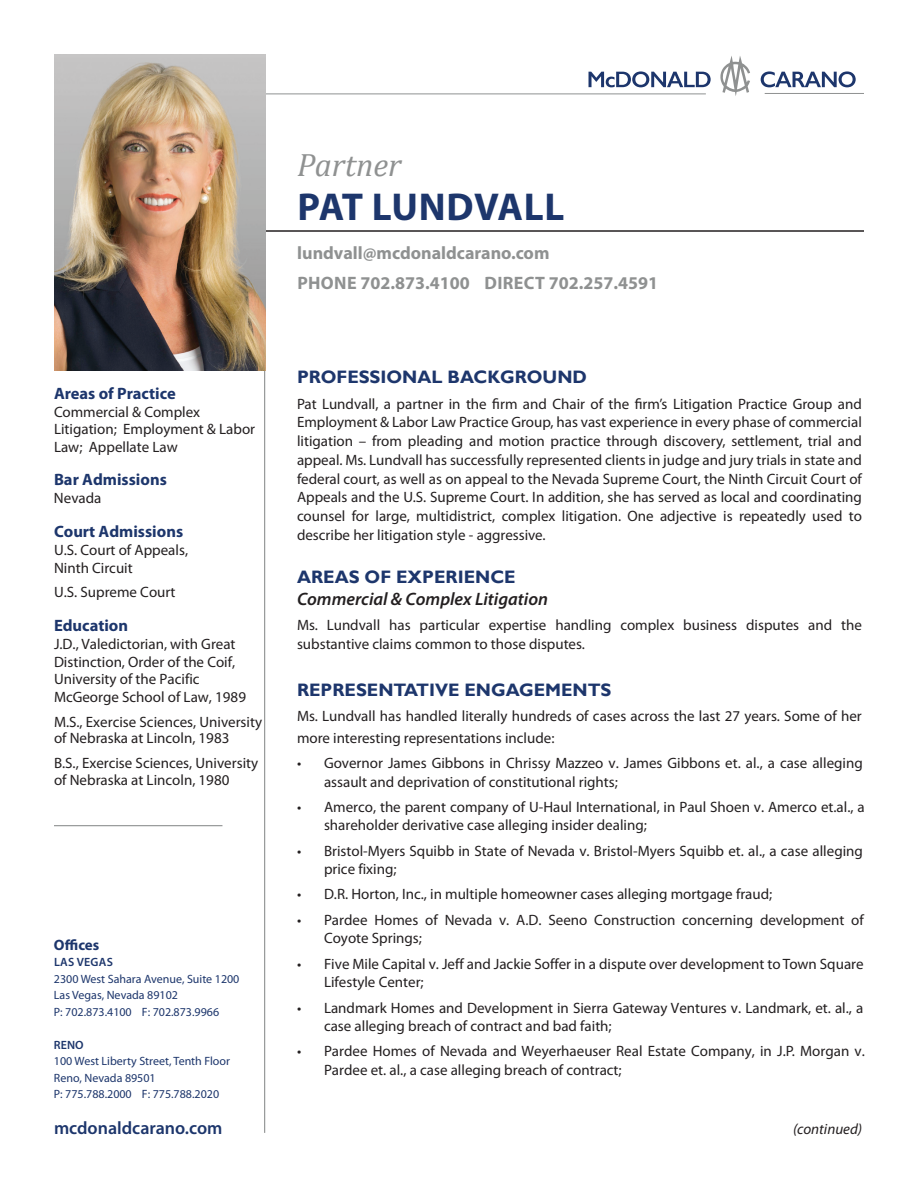
<style>
.page{position:relative;width:918px;height:1188px;background:#fff}
.page>*{position:absolute;margin:0;border:0;box-sizing:border-box;transform-origin:0 0}
.t1{font:700 39px "Myriad Pro";letter-spacing:.015em;color:#1d366c}
.t2{font:italic 32.4px "Cambria";color:#8f9191}
.t3{font:700 18px "Gill Sans";color:#1d366c}
.t4{font:700 18px/30px "Myriad Pro";color:#8f9191}
.t5{font:italic 600 18px "Myriad Pro";color:#231f20}
.t6{font:600 18px "Myriad Pro";color:#1d366c}
.t7{font:700 16.5px "Myriad Pro";color:#1d366c}
.t8{font:15px/18.8px "Myriad Pro";color:#231f20}
.t9{font:italic 15px "Myriad Pro";color:#231f20}
.t10{font:700 15px "Myriad Pro";color:#1d366c}
.t11{font:12px/16.5px "Myriad Pro";color:#1d366c}
.t12{font:600 12px "Myriad Pro";letter-spacing:.02em;color:#1d366c}
</style>
<div class="page">
<hr style="left:63px;top:230px;width:801px;height:2px;background:#231f20">
<hr style="left:264px;top:365px;width:1px;height:768px;background:#8f9191">
<hr style="left:54px;top:825px;width:168px;height:1px;background:#8f9191">
<svg style="left:589px;top:71px;width:122px;height:16px"></svg>
<svg style="left:761px;top:71px;width:95px;height:16px"></svg>
<hr style="left:198px;top:94px;width:508px;height:1px;background:#8f9191">
<hr style="left:765px;top:93px;width:99px;height:1px;background:#8f9191">
<svg style="left:720px;top:56px;width:30px;height:40px"></svg>
<img style="left:54px;top:54px;width:211px;height:317px">
<p class="t7" style="left:54px;top:382px;width:123px">Areas of Practice</p>
<p class="t8" style="left:54px;top:403px;width:203px;line-height:17.7px">Commercial &amp; Complex<br>Litigation; Employment &amp; Labor<br>Law; Appellate Law</p>
<p class="t7" style="left:54px;top:469px;width:114px">Bar Admissions</p>
<p class="t8" style="left:54px;top:489px;width:49px">Nevada</p>
<p class="t7" style="left:54px;top:520px;width:131px">Court Admissions</p>
<p class="t8" style="left:54px;top:541px;width:136px;line-height:17.7px">U.S. Court of Appeals,<br>Ninth Circuit</p>
<p class="t8" style="left:54px;top:583px;width:123px">U.S. Supreme Court</p>
<p class="t7" style="left:54px;top:614px;width:76px">Education</p>
<p class="t8" style="left:54px;top:635px;width:194px;line-height:17.5px">J.D., Valedictorian, with Great<br>Distinction, Order of the Coif,<br>University of the Pacific<br>McGeorge School of Law, 1989</p>
<p class="t8" style="left:54px;top:713px;width:210px;line-height:16.8px">M.S., Exercise Sciences, University of Nebraska at Lincoln, 1983</p>
<p class="t8" style="left:54px;top:754px;width:206px;line-height:16.8px">B.S., Exercise Sciences, University of Nebraska at Lincoln, 1980</p>
<p class="t10" style="left:54px;top:935px;width:47px">Offices</p>
<p class="t12" style="left:54px;top:955px;width:60px">LAS VEGAS</p>
<p class="t11" style="left:54px;top:970px;width:187px">2300 West Sahara Avenue, Suite 1200<br>Las Vegas, Nevada 89102<br>P: 702.873.4100 F: 702.873.9966</p>
<p class="t12" style="left:54px;top:1037px;width:31px">RENO</p>
<p class="t11" style="left:54px;top:1053px;width:178px">100 West Liberty Street, Tenth Floor<br>Reno, Nevada 89501<br>P: 775.788.2000 F: 775.788.2020</p>
<p class="t6" style="left:54px;top:1116px;width:170px">mcdonaldcarano.com</p>
<h2 class="t2" style="left:297px;top:142px;width:106px">Partner</h2>
<h1 class="t1" style="left:298px;top:181px;width:268px">PAT LUNDVALL</h1>
<p class="t4" style="left:297px;top:237px;width:362px">lundvall@mcdonaldcarano.com<br>PHONE 702.873.4100 DIRECT 702.257.4591</p>
<p class="t3" style="left:297px;top:366px;width:292px">PROFESSIONAL BACKGROUND</p>
<p class="t8" style="left:297px;top:394px;width:566px;text-align:justify">Pat Lundvall, a partner in the firm and Chair of the firm’s Litigation Practice Group and Employment &amp; Labor Law Practice Group, has vast experience in every phase of commercial litigation – from pleading and motion practice through discovery, settlement, trial and appeal. Ms. Lundvall has successfully represented clients in judge and jury trials in state and federal court, as well as on appeal to the Nevada Supreme Court, the Ninth Circuit Court of Appeals and the U.S. Supreme Court. In addition, she has served as local and coordinating counsel for large, multidistrict, complex litigation. One adjective is repeatedly used to describe her litigation style - aggressive.</p>
<p class="t3" style="left:297px;top:566px;width:220px">AREAS OF EXPERIENCE</p>
<p class="t5" style="left:297px;top:587px;width:253px">Commercial &amp; Complex Litigation</p>
<p class="t8" style="left:297px;top:615px;width:566px">Ms. Lundvall has particular expertise handling complex business disputes and the substantive claims common to those disputes.</p>
<p class="t3" style="left:297px;top:679px;width:316px">REPRESENTATIVE ENGAGEMENTS</p>
<p class="t8" style="left:297px;top:705px;width:566px;line-height:21.6px">Ms. Lundvall has handled literally hundreds of cases across the last 27 years. Some of her more interesting representations include:</p>
<p class="t8" style="left:324px;top:754px;width:540px;line-height:18.3px;text-indent:-27px">• Governor James Gibbons in Chrissy Mazzeo v. James Gibbons et. al., a case alleging assault and deprivation of constitutional rights;</p>
<p class="t8" style="left:324px;top:798px;width:542px;line-height:18.3px;text-indent:-27px">• Amerco, the parent company of U-Haul International, in Paul Shoen v. Amerco et.al., a shareholder derivative case alleging insider dealing;</p>
<p class="t8" style="left:324px;top:841px;width:540px;line-height:18.3px;text-indent:-27px">• Bristol-Myers Squibb in State of Nevada v. Bristol-Myers Squibb et. al., a case alleging price fixing;</p>
<p class="t8" style="left:297px;top:885px;width:477px">• D.R. Horton, Inc., in multiple homeowner cases alleging mortgage fraud;</p>
<p class="t8" style="left:324px;top:910px;width:541px;line-height:18.3px;text-indent:-27px">• Pardee Homes of Nevada v. A.D. Seeno Construction concerning development of<br>Coyote Springs;</p>
<p class="t8" style="left:324px;top:954px;width:541px;text-indent:-27px">• Five Mile Capital v. Jeff and Jackie Soffer in a dispute over development to Town Square<br>Lifestyle Center;</p>
<p class="t8" style="left:324px;top:998px;width:541px;line-height:18.3px;text-indent:-27px">• Landmark Homes and Development in Sierra Gateway Ventures v. Landmark, et. al., a case alleging breach of contract and bad faith;</p>
<p class="t8" style="left:324px;top:1042px;width:542px;line-height:18.3px;text-indent:-27px">• Pardee Homes of Nevada and Weyerhaeuser Real Estate Company, in J.P. Morgan v.<br>Pardee et. al., a case alleging breach of contract;</p>
<p class="t9" style="left:793px;top:1119px;width:71px">(continued)</p>
</div>
